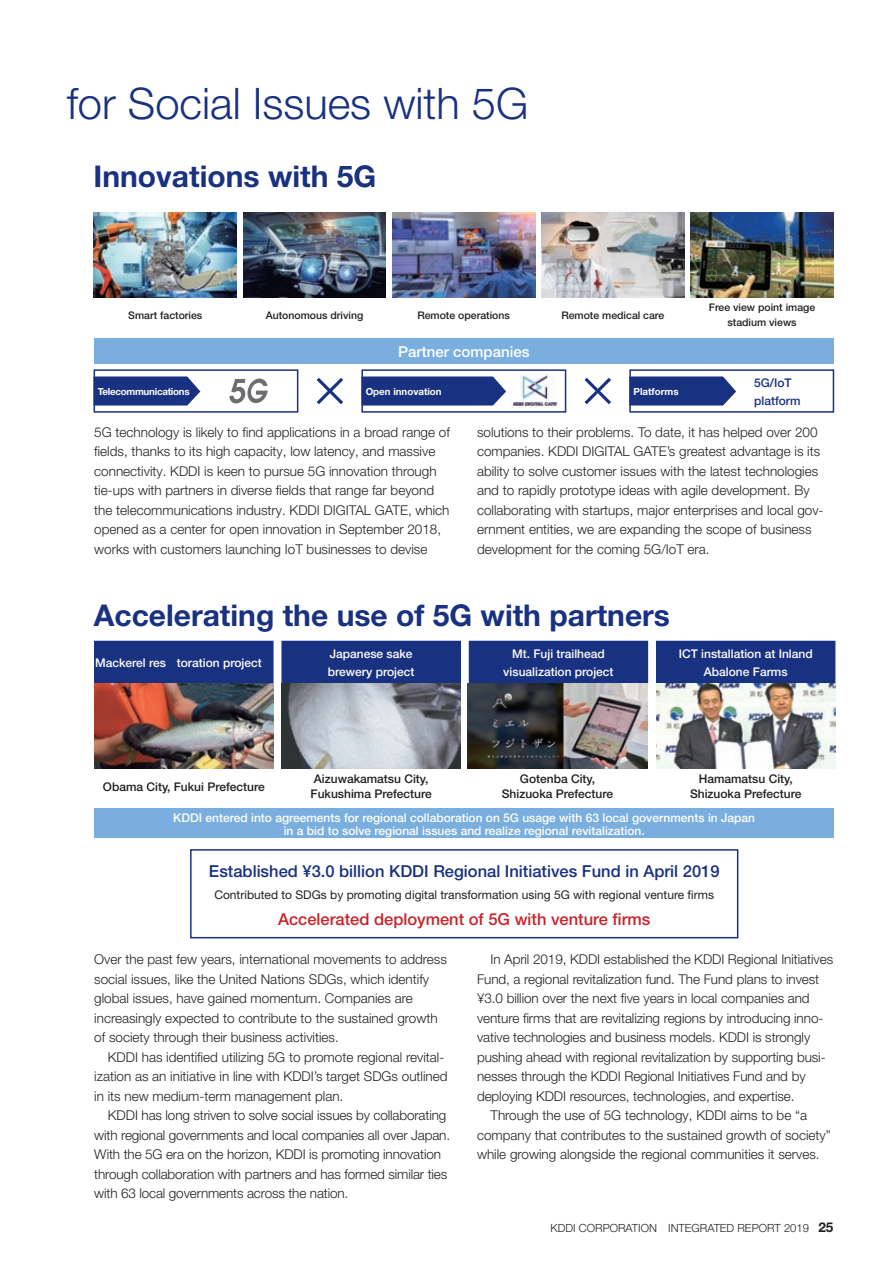
<style>
.page{position:relative;width:893px;height:1263px;background:#fff}
.page>*{position:absolute;margin:0;border:0;box-sizing:border-box;transform-origin:0 0}
.t1{font:300 43.5px "Helvetica Neue LT Pro";color:#183181}
.t2{font:700 30px "Helvetica Neue LT Pro";color:#183181}
.t3{font:500 16.5px "Helvetica Neue LT Pro";color:#183181}
.t4{font:500 16.5px "Helvetica Neue LT Pro";color:#c8242b}
.t5{font:500 15px "Helvetica Neue LT Pro";color:#fff}
.t6{font:300 13.5px/19.5px "Helvetica Neue LT Pro";color:#231f20}
.t7{font:500 12px/18px "Helvetica Neue LT Pro";color:#fff;text-align:center}
.t8{font:500 12px/15px "Helvetica Neue LT Pro";color:#231f20;text-align:center}
.t9{font:12px "Helvetica Neue LT Pro";color:#231f20}
.t10{font:500 12px/18px "Helvetica Neue LT Pro";color:#183181}
.t11{font:300 11.25px "Helvetica Neue LT Pro";color:#231f20}
.t12{font:500 10.5px/15px "Helvetica Neue LT Pro";color:#231f20;text-align:center}
.t13{font:700 9.75px "Helvetica Neue LT Pro";color:#fff}
.t14{font:700 9.75px "Helvetica Neue LT Pro";letter-spacing:-.025em;color:#fff}
.s1{font-weight:700;font-size:13.5px}
</style>
<div class="page">
<div style="left:94px;top:808px;width:740px;height:30px;background:#79aede"></div>
<div style="left:190px;top:849px;width:548px;height:89px;border:2px solid #183181"></div>
<div style="left:95px;top:641px;width:178px;height:42px;background:#183181"></div>
<div style="left:282px;top:641px;width:178px;height:42px;background:#183181"></div>
<div style="left:657px;top:641px;width:178px;height:42px;background:#183181"></div>
<div style="left:469px;top:641px;width:179px;height:42px;background:#183181"></div>
<img style="left:94px;top:683px;width:179px;height:85px">
<img style="left:282px;top:683px;width:179px;height:85px">
<img style="left:468px;top:683px;width:179px;height:85px">
<img style="left:656px;top:683px;width:179px;height:85px">
<img style="left:94px;top:212px;width:143px;height:85px">
<img style="left:691px;top:212px;width:142px;height:85px">
<img style="left:541px;top:212px;width:143px;height:85px">
<img style="left:392px;top:212px;width:143px;height:85px">
<img style="left:243px;top:212px;width:143px;height:85px">
<div style="left:94px;top:338px;width:740px;height:25px;background:#79aede"></div>
<svg style="left:317px;top:378px;width:26px;height:26px"></svg>
<svg style="left:585px;top:378px;width:26px;height:26px"></svg>
<img style="left:513px;top:375px;width:45px;height:32px">
<div style="left:361px;top:369px;width:205px;height:44px;border:2px solid #183181"></div>
<svg style="left:361px;top:376px;width:145px;height:29px;background:#263d88"></svg>
<div style="left:629px;top:369px;width:205px;height:44px;border:2px solid #183181"></div>
<svg style="left:629px;top:376px;width:107px;height:29px;background:#29408a"></svg>
<div style="left:94px;top:369px;width:204px;height:44px;background:#fff;border:2px solid #183181"></div>
<svg style="left:229px;top:379px;width:39px;height:24px"></svg>
<svg style="left:94px;top:376px;width:106px;height:29px;background:#29408a"></svg>
<h1 class="t1" style="left:67px;top:77px;width:463px">for Social Issues with 5G</h1>
<h2 class="t2" style="left:94px;top:158px;width:284px">Innovations with 5G</h2>
<p class="t12" style="left:128px;top:308px;width:76px">Smart factories</p>
<p class="t12" style="left:266px;top:308px;width:99px">Autonomous driving</p>
<p class="t12" style="left:417px;top:308px;width:94px">Remote operations</p>
<p class="t12" style="left:561px;top:308px;width:104px">Remote medical care</p>
<p class="t5" style="left:398px;top:343px;width:133px">Partner companies</p>
<p class="t12" style="left:709px;top:300px;width:108px">Free view point image stadium views</p>
<p class="t10" style="left:754px;top:374px;width:48px">5G/IoT platform</p>
<p class="t13" style="left:366px;top:386px;width:78px">Open innovation</p>
<p class="t6" style="left:94px;top:422px;width:357px">5G technology is likely to find applications in a broad range of fields, thanks to its high capacity, low latency, and massive connectivity. KDDI is keen to pursue 5G innovation through tie-ups with partners in diverse fields that range far beyond the telecommunications industry. KDDI DIGITAL GATE, which opened as a center for open innovation in September 2018, works with customers launching IoT businesses to devise</p>
<p class="t6" style="left:477px;top:422px;width:348px">solutions to their problems. To date, it has helped over 200 companies. KDDI DIGITAL GATE’s greatest advantage is its ability to solve customer issues with the latest technologies and to rapidly prototype ideas with agile development. By collaborating with startups, major enterprises and local gov&shy;ernment entities, we are expanding the scope of business development for the coming 5G/IoT era.</p>
<p class="t14" style="left:98px;top:386px;width:93px">Telecommunications</p>
<p class="t13" style="left:634px;top:386px;width:47px">Platforms</p>
<h2 class="t2" style="left:94px;top:597px;width:578px">Accelerating the use of 5G with partners</h2>
<p class="t7" style="left:95px;top:654px;width:168px">Mackerel res toration project</p>
<p class="t7" style="left:328px;top:645px;width:88px;text-align:left">Japanese sake brewery project</p>
<p class="t7" style="left:679px;top:645px;width:135px">ICT installation at Inland<br>Abalone Farms</p>
<p class="t7" style="left:503px;top:645px;width:112px">Mt. Fuji trailhead visualization project</p>
<p class="t8" style="left:103px;top:779px;width:163px">Obama City, Fukui Prefecture</p>
<p class="t8" style="left:311px;top:771px;width:123px;text-align:left">Aizuwakamatsu City,<br>Fukushima Prefecture</p>
<p class="t8" style="left:502px;top:771px;width:113px">Gotenba City,<br>Shizuoka Prefecture</p>
<p class="t8" style="left:690px;top:771px;width:113px">Hamamatsu City,<br>Shizuoka Prefecture</p>
<p class="t7" style="left:173px;top:810px;width:583px;line-height:13.5px">KDDI entered into agreements for regional collaboration on 5G usage with 63 local governments in Japan in a bid to solve regional issues and realize regional revitalization.</p>
<p class="t3" style="left:209px;top:861px;width:512px">Established ¥3.0 billion KDDI Regional Initiatives Fund in April 2019</p>
<p class="t9" style="left:214px;top:888px;width:501px">Contributed to SDGs by promoting digital transformation using 5G with regional venture firms</p>
<p class="t4" style="left:278px;top:909px;width:374px">Accelerated deployment of 5G with venture firms</p>
<p class="t6" style="left:94px;top:949px;width:354px">Over the past few years, international movements to address social issues, like the United Nations SDGs, which identify global issues, have gained momentum. Companies are increasingly expected to contribute to the sustained growth of society through their business activities.</p>
<p class="t6" style="left:94px;top:1047px;width:355px;text-indent:13px">KDDI has identified utilizing 5G to promote regional revital&shy;ization as an initiative in line with KDDI’s target SDGs outlined in its new medium-term management plan.</p>
<p class="t6" style="left:94px;top:1105px;width:357px;text-indent:13px">KDDI has long striven to solve social issues by collaborating with regional governments and local companies all over Japan.<br>With the 5G era on the horizon, KDDI is promoting innovation through collaboration with partners and has formed similar ties with 63 local governments across the nation.</p>
<p class="t6" style="left:490px;top:949px;width:344px">In April 2019, KDDI established the KDDI Regional Initiatives</p>
<p class="t6" style="left:477px;top:969px;width:344px">Fund, a regional revitalization fund. The Fund plans to invest</p>
<p class="t6" style="left:477px;top:988px;width:334px">¥3.0 billion over the next five years in local companies and</p>
<p class="t6" style="left:477px;top:1008px;width:348px">venture firms that are revitalizing regions by introducing inno-</p>
<p class="t6" style="left:477px;top:1027px;width:335px">vative technologies and business models. KDDI is strongly</p>
<p class="t6" style="left:477px;top:1047px;width:350px">pushing ahead with regional revitalization by supporting busi-</p>
<p class="t6" style="left:477px;top:1066px;width:330px">nesses through the KDDI Regional Initiatives Fund and by</p>
<p class="t6" style="left:477px;top:1086px;width:319px">deploying KDDI resources, technologies, and expertise.</p>
<p class="t6" style="left:490px;top:1105px;width:318px">Through the use of 5G technology, KDDI aims to be “a</p>
<p class="t6" style="left:477px;top:1125px;width:355px">company that contributes to the sustained growth of society”</p>
<p class="t6" style="left:477px;top:1144px;width:344px">while growing alongside the regional communities it serves.</p>
<p class="t11" style="left:551px;top:1221px;width:284px">KDDI CORPORATION INTEGRATED REPORT 2019 <span class="s1">25</span></p>
</div>
